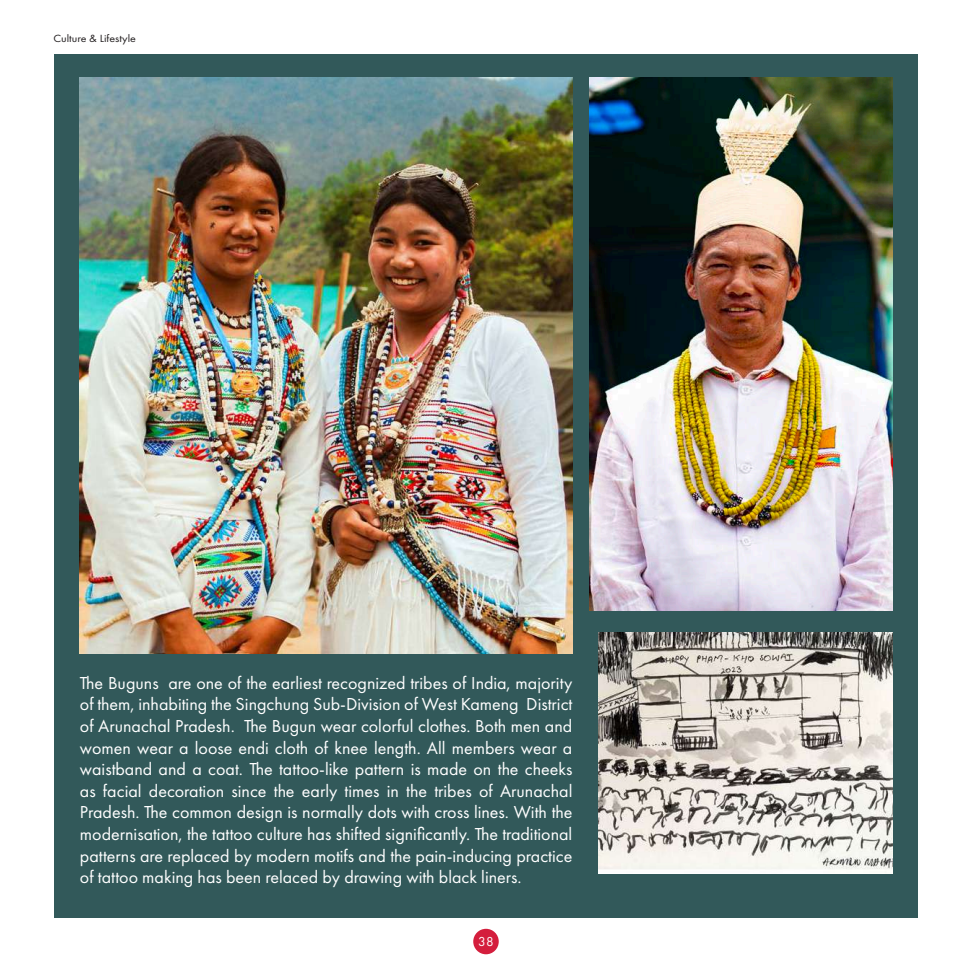
<style>
.page{position:relative;width:972px;height:972px;background:#fff}
.page>*{position:absolute;margin:0;border:0;box-sizing:border-box;transform-origin:0 0}
.t1{font:18px/21.6px "Futura PT";color:#fff;text-align:justify}
.t2{font:13.5px "Futura PT";color:#fff}
.t3{font:10.8px "Futura PT";color:#231f20;scale:1.11 1}
</style>
<div class="page">
<div style="left:473px;top:929px;width:26px;height:25px;background:#d41e3d;border-radius:50%"></div>
<div style="left:54px;top:54px;width:864px;height:864px;background:#32595a"></div>
<img style="left:80px;top:78px;width:492px;height:575px">
<img style="left:590px;top:78px;width:303px;height:533px">
<img style="left:598px;top:633px;width:295px;height:241px">
<p class="t3" style="left:53px;top:32px;width:76px">Culture &amp; Lifestyle</p>
<p class="t1" style="left:80px;top:672px;width:494px">The Buguns are one of the earliest recognized tribes of India, majority of them, inhabiting the Singchung Sub-Division of West Kameng District of Arunachal Pradesh. The Bugun wear colorful clothes. Both men and women wear a loose endi cloth of knee length. All members wear a waistband and a coat. The tattoo-like pattern is made on the cheeks as facial decoration since the early times in the tribes of Arunachal Pradesh. The common design is normally dots with cross lines. With the modernisation, the tattoo culture has shifted significantly. The traditional patterns are replaced by modern motifs and the pain-inducing practice of tattoo making has been relaced by drawing with black liners.</p>
<p class="t2" style="left:478px;top:933px;width:17px">38</p>
</div>
